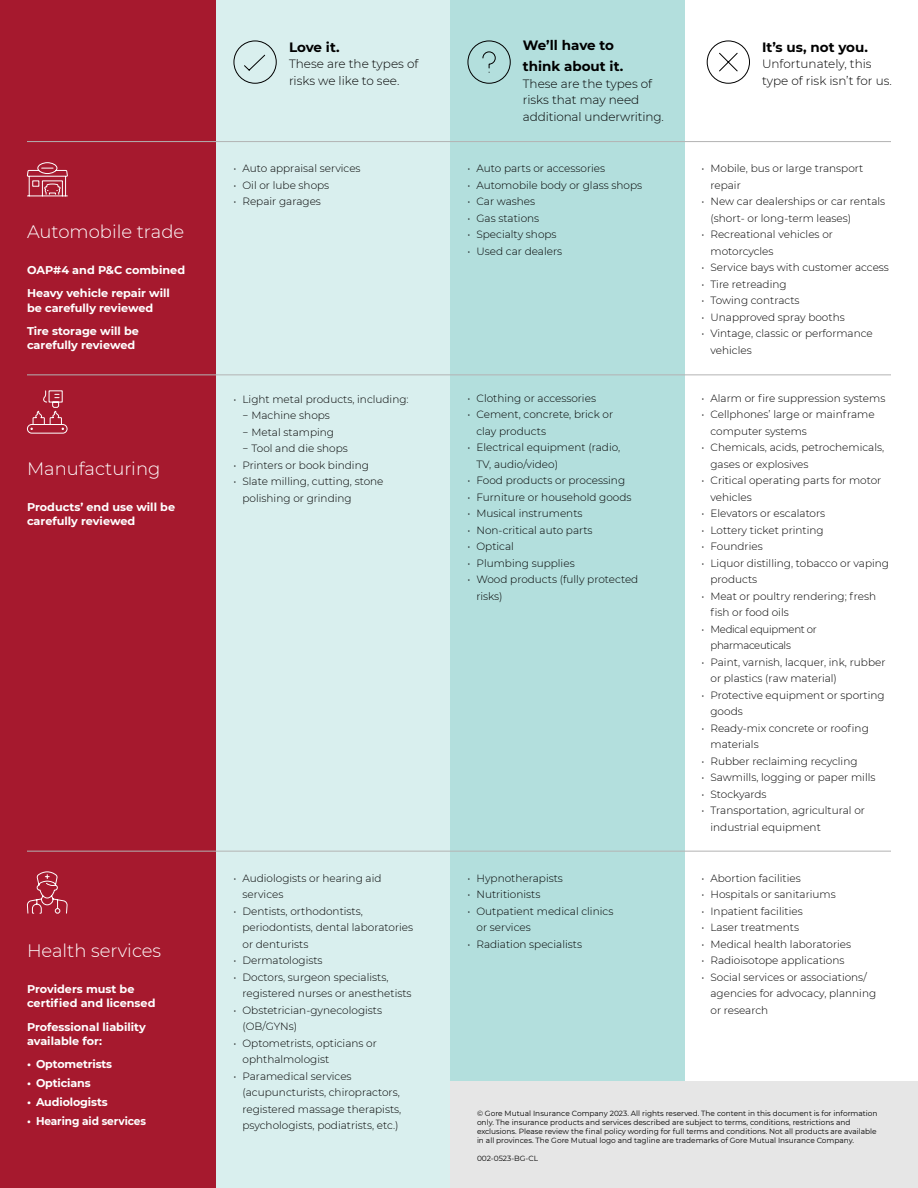
<style>
.page{position:relative;width:918px;height:1188px;background:#fff}
.page>*{position:absolute;margin:0;border:0;box-sizing:border-box;transform-origin:0 0}
.t1{font:300 18px "Montserrat";color:#fff}
.H1_Table{font:700 13.5px/21px "Montserrat";color:#000}
.H1_Table-2{font:300 12px/16.5px "Montserrat";color:#000}
.t2{font:700 11.25px/14.4px "Montserrat";color:#fff}
.t3{font:700 11.25px "Montserrat";color:#fff;scale:.94 1}
.t4{font:300 10.5px/16.5px "Montserrat";color:#000}
.t5{font:300 10.5px/16.5px "Montserrat";letter-spacing:-.03em;color:#000}
.t6{font:7.5px/9px "Montserrat";color:#000}
</style>
<div class="page">
<div style="left:0;top:0;width:216px;height:1188px;background:#a6192e"></div>
<div style="left:216px;top:0;width:234px;height:1188px;background:#d9efee"></div>
<div style="left:450px;top:0;width:234px;height:1188px;background:#b3dfdd"></div>
<div style="left:450px;top:1082px;width:468px;height:106px;background:#e6e6e6"></div>
<hr style="left:27px;top:851px;width:864px;height:1px;background:#b3b3b3">
<hr style="left:27px;top:374px;width:864px;height:1px;background:#b3b3b3">
<svg style="left:27px;top:390px;width:41px;height:44px"></svg>
<svg style="left:27px;top:871px;width:41px;height:43px"></svg>
<hr style="left:27px;top:141px;width:864px;height:1px;background:#b3b3b3">
<div style="left:467px;top:41px;width:44px;height:43px;border:1px solid #000;border-radius:50%"></div>
<svg style="left:482px;top:51px;width:14px;height:22px"></svg>
<svg style="left:233px;top:40px;width:44px;height:44px"></svg>
<svg style="left:706px;top:40px;width:44px;height:44px"></svg>
<svg style="left:27px;top:162px;width:41px;height:35px"></svg>
<p class="t1" style="left:27px;top:219px;width:159px">Automobile trade</p>
<p class="t2" style="left:27px;top:262px;width:160px">OAP#4 and P&amp;C combined</p>
<p class="t2" style="left:27px;top:285px;width:144px">Heavy vehicle repair will be carefully reviewed</p>
<p class="t2" style="left:27px;top:323px;width:113px">Tire storage will be carefully reviewed</p>
<p class="t1" style="left:27px;top:456px;width:135px">Manufacturing</p>
<p class="t2" style="left:27px;top:499px;width:150px">Products’ end use will be carefully reviewed</p>
<p class="t1" style="left:27px;top:938px;width:136px">Health services</p>
<p class="t2" style="left:27px;top:981px;width:130px">Providers must be certified and licensed</p>
<p class="t2" style="left:27px;top:1019px;width:120px">Professional liability available for:</p>
<p class="t2" style="left:27px;top:1057px;width:87px">• Optometrists</p>
<p class="t2" style="left:27px;top:1076px;width:65px">• Opticians</p>
<p class="t2" style="left:27px;top:1094px;width:82px">• Audiologists</p>
<p class="t3" style="left:27px;top:1113px;width:128px">• Hearing aid services</p>
<p class="H1_Table" style="left:289px;top:36px;width:52px">Love it.</p>
<p class="H1_Table-2" style="left:289px;top:55px;width:131px">These are the types of risks we like to see.</p>
<p class="t4" style="left:233px;top:160px;width:129px">• Auto appraisal services</p>
<p class="t4" style="left:233px;top:177px;width:97px">• Oil or lube shops</p>
<p class="t4" style="left:233px;top:193px;width:89px">• Repair garages</p>
<p class="t4" style="left:233px;top:390px;width:177px">• Light metal products, including:</p>
<p class="t4" style="left:242px;top:407px;width:89px">− Machine shops</p>
<p class="t4" style="left:242px;top:423px;width:93px">− Metal stamping</p>
<p class="t4" style="left:242px;top:440px;width:107px">− Tool and die shops</p>
<p class="t4" style="left:233px;top:456px;width:137px">• Printers or book binding</p>
<p class="t4" style="left:242px;top:473px;width:143px;text-indent:-9px">• Slate milling, cutting, stone polishing or grinding</p>
<p class="t4" style="left:242px;top:869px;width:141px;text-indent:-9px">• Audiologists or hearing aid services</p>
<p class="t4" style="left:242px;top:902px;width:172px;text-indent:-9px">• Dentists, orthodontists, periodontists, dental laboratories or denturists</p>
<p class="t4" style="left:233px;top:952px;width:91px">• Dermatologists</p>
<p class="t4" style="left:242px;top:968px;width:171px;text-indent:-9px">• Doctors, surgeon specialists, registered nurses or anesthetists</p>
<p class="t4" style="left:242px;top:1001px;width:141px;text-indent:-9px">• Obstetrician-gynecologists (OB/GYNs)</p>
<p class="t4" style="left:242px;top:1034px;width:136px;text-indent:-9px">• Optometrists, opticians or ophthalmologist</p>
<p class="t4" style="left:242px;top:1067px;width:160px;text-indent:-9px">• Paramedical services (acupuncturists, chiropractors, registered massage therapists, psychologists, podiatrists, etc.)</p>
<p class="H1_Table" style="left:523px;top:34px;width:102px">We’ll have to think about it.</p>
<p class="H1_Table-2" style="left:523px;top:75px;width:143px">These are the types of risks that may need additional underwriting.</p>
<p class="H1_Table" style="left:762px;top:36px;width:107px">It’s us, not you.</p>
<p class="H1_Table-2" style="left:762px;top:55px;width:131px">Unfortunately, this type of risk isn’t for us.</p>
<p class="t4" style="left:467px;top:160px;width:139px">• Auto parts or accessories</p>
<p class="t4" style="left:467px;top:177px;width:176px">• Automobile body or glass shops</p>
<p class="t4" style="left:467px;top:193px;width:69px">• Car washes</p>
<p class="t4" style="left:467px;top:210px;width:73px">• Gas stations</p>
<p class="t4" style="left:467px;top:226px;width:91px">• Specialty shops</p>
<p class="t4" style="left:467px;top:243px;width:96px">• Used car dealers</p>
<p class="t4" style="left:711px;top:160px;width:154px;text-indent:-9px">• Mobile, bus or large transport repair</p>
<p class="t4" style="left:711px;top:193px;width:176px;text-indent:-9px">• New car dealerships or car rentals (short- or long-term leases)</p>
<p class="t4" style="left:711px;top:226px;width:124px;text-indent:-9px">• Recreational vehicles or motorcycles</p>
<p class="t4" style="left:702px;top:259px;width:189px">• Service bays with customer access</p>
<p class="t4" style="left:702px;top:276px;width:87px">• Tire retreading</p>
<p class="t4" style="left:702px;top:292px;width:100px">• Towing contracts</p>
<p class="t4" style="left:702px;top:309px;width:145px">• Unapproved spray booths</p>
<p class="t4" style="left:711px;top:325px;width:164px;text-indent:-9px">• Vintage, classic or performance vehicles</p>
<p class="t4" style="left:467px;top:389px;width:130px">• Clothing or accessories</p>
<p class="t4" style="left:476px;top:406px;width:138px;text-indent:-9px">• Cement, concrete, brick or clay products</p>
<p class="t4" style="left:476px;top:439px;width:145px;text-indent:-9px">• Electrical equipment (radio,<br>TV, audio/video)</p>
<p class="t4" style="left:467px;top:472px;width:159px">• Food products or processing</p>
<p class="t4" style="left:467px;top:488px;width:166px">• Furniture or household goods</p>
<p class="t4" style="left:467px;top:505px;width:117px">• Musical instruments</p>
<p class="t4" style="left:467px;top:521px;width:127px">• Non-critical auto parts</p>
<p class="t4" style="left:467px;top:538px;width:48px">• Optical</p>
<p class="t4" style="left:467px;top:554px;width:109px">• Plumbing supplies</p>
<p class="t4" style="left:476px;top:571px;width:163px;text-indent:-9px">• Wood products (fully protected risks)</p>
<p class="t4" style="left:702px;top:389px;width:185px">• Alarm or fire suppression systems</p>
<p class="t4" style="left:711px;top:406px;width:166px;text-indent:-9px">• Cellphones’ large or mainframe computer systems</p>
<p class="t4" style="left:711px;top:439px;width:175px;text-indent:-9px">• Chemicals, acids, petrochemicals, gases or explosives</p>
<p class="t4" style="left:711px;top:472px;width:172px;text-indent:-9px">• Critical operating parts for motor vehicles</p>
<p class="t4" style="left:702px;top:505px;width:125px">• Elevators or escalators</p>
<p class="t4" style="left:702px;top:521px;width:124px">• Lottery ticket printing</p>
<p class="t4" style="left:702px;top:538px;width:63px">• Foundries</p>
<p class="t4" style="left:711px;top:554px;width:180px;text-indent:-9px">• Liquor distilling, tobacco or vaping products</p>
<p class="t4" style="left:711px;top:587px;width:167px;text-indent:-9px">• Meat or poultry rendering; fresh fish or food oils</p>
<p class="t5" style="left:711px;top:620px;width:108px;text-indent:-9px">• Medical equipment or pharmaceuticals</p>
<p class="t4" style="left:711px;top:653px;width:177px;text-indent:-9px">• Paint, varnish, lacquer, ink, rubber or plastics (raw material)</p>
<p class="t4" style="left:711px;top:686px;width:176px;text-indent:-9px">• Protective equipment or sporting goods</p>
<p class="t4" style="left:711px;top:719px;width:160px;text-indent:-9px">• Ready-mix concrete or roofing materials</p>
<p class="t4" style="left:702px;top:752px;width:158px">• Rubber reclaiming recycling</p>
<p class="t4" style="left:702px;top:769px;width:176px">• Sawmills, logging or paper mills</p>
<p class="t4" style="left:702px;top:785px;width:67px">• Stockyards</p>
<p class="t4" style="left:711px;top:802px;width:156px;text-indent:-9px">• Transportation, agricultural or industrial equipment</p>
<p class="t4" style="left:467px;top:869px;width:97px">• Hypnotherapists</p>
<p class="t4" style="left:467px;top:886px;width:74px">• Nutritionists</p>
<p class="t4" style="left:476px;top:902px;width:138px;text-indent:-9px">• Outpatient medical clinics or services</p>
<p class="t4" style="left:467px;top:935px;width:116px">• Radiation specialists</p>
<p class="t4" style="left:702px;top:869px;width:101px">• Abortion facilities</p>
<p class="t4" style="left:702px;top:886px;width:136px">• Hospitals or sanitariums</p>
<p class="t4" style="left:702px;top:902px;width:103px">• Inpatient facilities</p>
<p class="t4" style="left:702px;top:919px;width:99px">• Laser treatments</p>
<p class="t4" style="left:702px;top:935px;width:151px">• Medical health laboratories</p>
<p class="t4" style="left:702px;top:952px;width:145px">• Radioisotope applications</p>
<p class="t4" style="left:711px;top:968px;width:167px;text-indent:-9px">• Social services or associations/ agencies for advocacy, planning or research</p>
<p class="t6" style="left:477px;top:1109px;width:402px">© Gore Mutual Insurance Company 2023. All rights reserved. The content in this document is for information only. The insurance products and services described are subject to terms, conditions, restrictions and exclusions. Please review the final policy wording for full terms and conditions. Not all products are available in all provinces. The Gore Mutual logo and tagline are trademarks of Gore Mutual Insurance Company.</p>
<p class="t6" style="left:477px;top:1154px;width:63px">002-0523-BG-CL</p>
</div>
